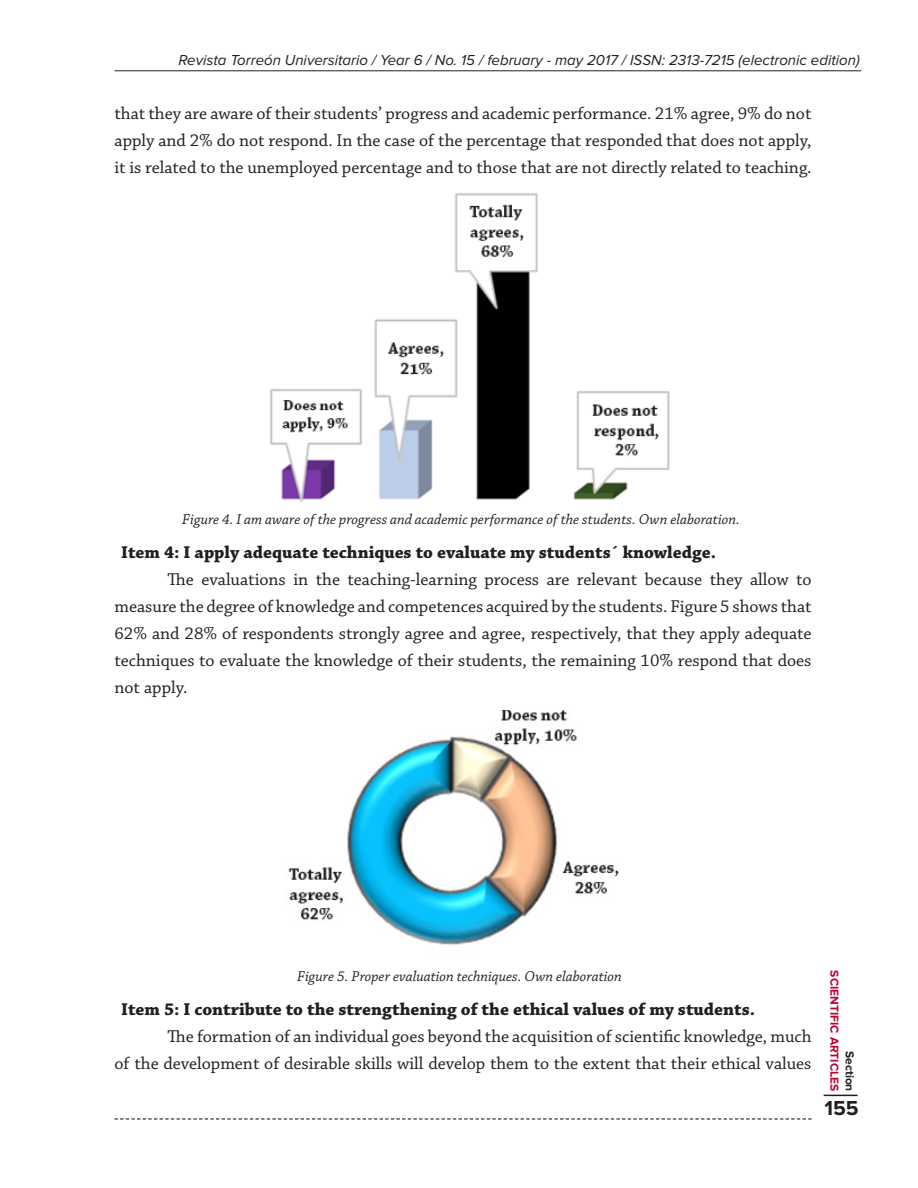
<style>
.page{position:relative;width:918px;height:1188px;background:#fff}
.page>*{position:absolute;margin:0;border:0;box-sizing:border-box;transform-origin:0 0}
.t1{font:700 21px "Proxima Nova";color:#231f20}
.Art__Parrafo{font:18px/27px "Chaparral Pro";color:#231f20;text-align:justify}
.Art__Parr__SubTitulo{font:700 18px "Chaparral Pro";color:#231f20}
.Pie_Tbls-Fgs{font:italic 15px "Chaparral Pro";color:#231f20}
.t2{font:italic 15px "Proxima Nova";color:#231f20}
.t3{font:700 12px "Proxima Nova";color:#b90335}
.t4{font:700 12px "Proxima Nova";color:#231f20}
</style>
<div class="page">
<img style="left:270px;top:193px;width:400px;height:309px">
<img style="left:288px;top:711px;width:331px;height:234px">
<hr style="left:114px;top:70px;width:747px;height:1px;background:#231f20">
<hr style="left:824px;top:1095px;width:34px;height:1px;background:#231f20">
<svg style="left:114px;top:1118px;width:698px;height:2px"></svg>
<p class="t2" style="left:179px;top:53px;width:683px">Revista Torreón Universitario / Year 6 / No. 15 / february - may 2017 / ISSN: 2313-7215 (electronic edition)</p>
<p class="Art__Parrafo" style="left:114px;top:101px;width:699px">that they are aware of their students’ progress and academic performance. 21% agree, 9% do not apply and 2% do not respond. In the case of the percentage that responded that does not apply, it is related to the unemployed percentage and to those that are not directly related to teaching.</p>
<p class="Pie_Tbls-Fgs" style="left:182px;top:511px;width:559px">Figure 4. I am aware of the progress and academic performance of the students. Own elaboration.</p>
<p class="Art__Parr__SubTitulo" style="left:121px;top:542px;width:596px">Item 4: I apply adequate techniques to evaluate my students´ knowledge.</p>
<p class="Art__Parrafo" style="left:114px;top:566px;width:699px;text-indent:53px">The evaluations in the teaching-learning process are relevant because they allow to measure the degree of knowledge and competences acquired by the students. Figure 5 shows that 62% and 28% of respondents strongly agree and agree, respectively, that they apply adequate techniques to evaluate the knowledge of their students, the remaining 10% respond that does not apply.</p>
<p class="Pie_Tbls-Fgs" style="left:297px;top:968px;width:326px">Figure 5. Proper evaluation techniques. Own elaboration</p>
<p class="Art__Parr__SubTitulo" style="left:121px;top:998px;width:636px">Item 5: I contribute to the strengthening of the ethical values of my students.</p>
<p class="Art__Parrafo" style="left:114px;top:1023px;width:699px;text-align:right">The formation of an individual goes beyond the acquisition of scientific knowledge, much<br>of the development of desirable skills will develop them to the extent that their ethical values</p>
<p class="t3" style="left:841px;top:970px;width:122px;rotate:90deg">SCIENTIFIC ARTICLES</p>
<p class="t1" style="left:825px;top:1096px;width:36px">155</p>
<p class="t4" style="left:857px;top:1051px;width:42px;rotate:90deg">Section</p>
</div>
